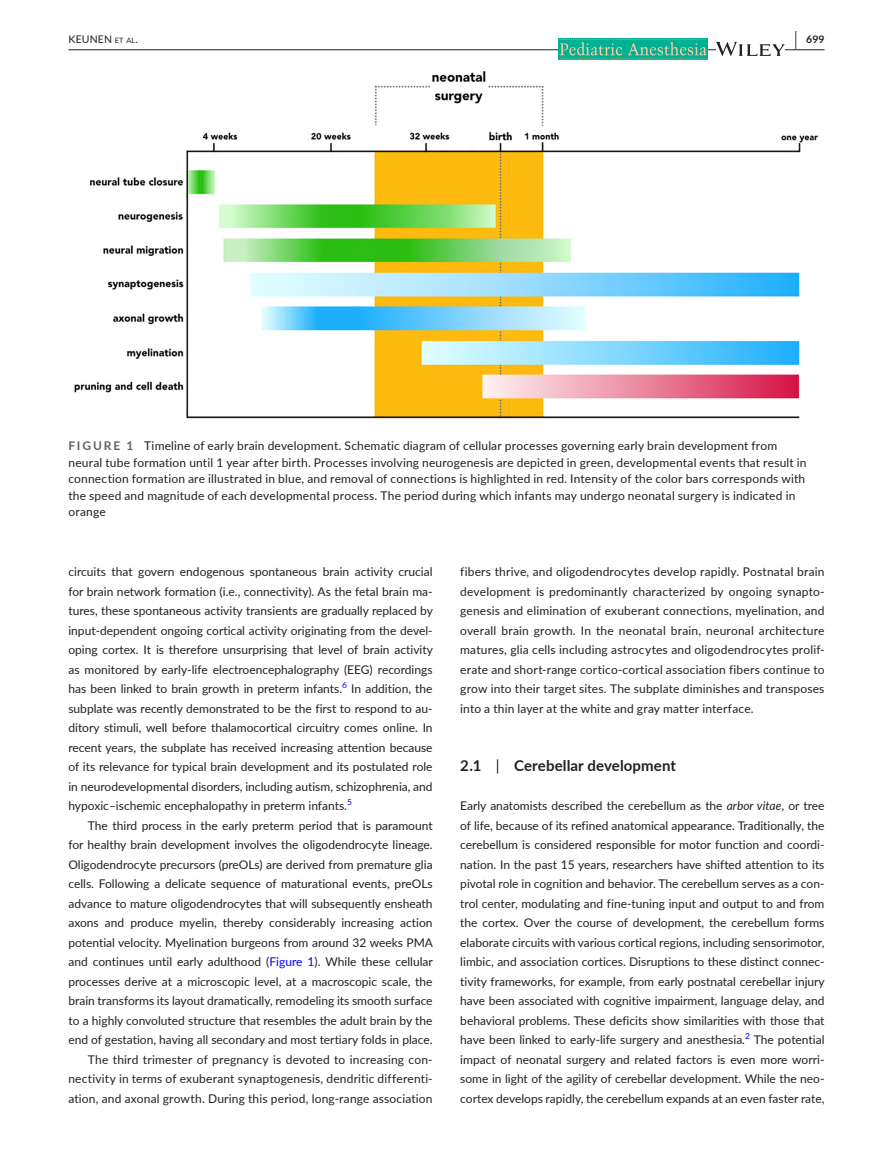
<style>
.page{position:relative;width:893px;height:1174px;background:#fff}
.page>*{position:absolute;margin:0;border:0;box-sizing:border-box;transform-origin:0 0}
.t1{font:700 15px "Lato";letter-spacing:.01em;color:#231f20}
.t2{font:12px/19.5px "Lato";color:#231f20;text-align:justify}
.t3{font:10.5px "Lato";letter-spacing:.015em;color:#231f20}
.t4{font:700 10.5px "Lato";color:#231f20}
.t5{font:8.4px "Lato";color:#00f}
.s1{font-size:7.35px}
.s2{font-size:19.5px}
.s3{font-weight:700;color:#636366}
.s4{color:#00f}
.s5{font-weight:400}
.s6{font-style:italic}
</style>
<div class="page">
<hr style="left:68px;top:49px;width:756px;height:1px;background:#231f20">
<img style="left:559px;top:39px;width:149px;height:20px">
<svg style="left:716px;top:42px;width:69px;height:14px"></svg>
<img style="left:74px;top:71px;width:745px;height:347px">
<p class="t3" style="left:68px;top:31px;width:71px">KEUNEN <span class="s1">et al</span>.</p>
<p class="t4" style="left:795px;top:31px;width:31px"><span class="s2">|</span> 699</p>
<p class="t2" style="left:68px;top:437px;width:740px;line-height:16.5px;text-align:left"><span class="s3">FIGURE 1</span> Timeline of early brain development. Schematic diagram of cellular processes governing early brain development from neural tube formation until 1 year after birth. Processes involving neurogenesis are depicted in green, developmental events that result in connection formation are illustrated in blue, and removal of connections is highlighted in red. Intensity of the color bars corresponds with the speed and magnitude of each developmental process. The period during which infants may undergo neonatal surgery is indicated in orange</p>
<p class="t2" style="left:68px;top:561px;width:366px">circuits that govern endogenous spontaneous brain activity crucial for brain network formation (i.e., connectivity). As the fetal brain ma&shy;tures, these spontaneous activity transients are gradually replaced by input-dependent ongoing cortical activity originating from the devel&shy;oping cortex. It is therefore unsurprising that level of brain activity as monitored by early-life electroencephalography (EEG) recordings has been linked to brain growth in preterm infants.</p>
<p class="t5" style="left:342px;top:679px;width:6px">6</p>
<p class="t2" style="left:68px;top:678px;width:366px;text-indent:283px">In addition, the subplate was recently demonstrated to be the first to respond to au&shy;ditory stimuli, well before thalamocortical circuitry comes online. In recent years, the subplate has received increasing attention because of its relevance for typical brain development and its postulated role in neurodevelopmental disorders, including autism, schizophrenia, and hypoxic–ischemic encephalopathy in preterm infants.</p>
<p class="t5" style="left:347px;top:796px;width:6px">5</p>
<p class="t2" style="left:68px;top:815px;width:366px;text-align:right">The third process in the early preterm period that is paramount<br>for healthy brain development involves the oligodendrocyte lineage.<br>Oligodendrocyte precursors (preOLs) are derived from premature glia cells. Following a delicate sequence of maturational events, preOLs advance to mature oligodendrocytes that will subsequently ensheath axons and produce myelin, thereby considerably increasing action potential velocity. Myelination burgeons from around 32 weeks PMA and continues until early adulthood (<span class="s4">Figure 1</span>). While these cellular processes derive at a microscopic level, at a macroscopic scale, the brain transforms its layout dramatically, remodeling its smooth surface to a highly convoluted structure that resembles the adult brain by the end of gestation, having all secondary and most tertiary folds in place.<br>The third trimester of pregnancy is devoted to increasing con&shy;nectivity in terms of exuberant synaptogenesis, dendritic differenti&shy;ation, and axonal growth. During this period, long-range association</p>
<p class="t2" style="left:460px;top:561px;width:366px">fibers thrive, and oligodendrocytes develop rapidly. Postnatal brain development is predominantly characterized by ongoing synapto&shy;genesis and elimination of exuberant connections, myelination, and overall brain growth. In the neonatal brain, neuronal architecture matures, glia cells including astrocytes and oligodendrocytes prolif&shy;erate and short-range cortico-cortical association fibers continue to grow into their target sites. The subplate diminishes and transposes into a thin layer at the white and gray matter interface.</p>
<p class="t1" style="left:460px;top:755px;width:217px">2.1 <span class="s5">|</span> Cerebellar development</p>
<p class="t2" style="left:460px;top:795px;width:366px">Early anatomists described the cerebellum as the <span class="s6">arbor vitae</span>, or tree of life, because of its refined anatomical appearance. Traditionally, the cerebellum is considered responsible for motor function and coordi&shy;nation. In the past 15 years, researchers have shifted attention to its pivotal role in cognition and behavior. The cerebellum serves as a con&shy;trol center, modulating and fine-tuning input and output to and from the cortex. Over the course of development, the cerebellum forms elaborate circuits with various cortical regions, including sensorimotor, limbic, and association cortices. Disruptions to these distinct connec&shy;tivity frameworks, for example, from early postnatal cerebellar injury have been associated with cognitive impairment, language delay, and behavioral problems. These deficits show similarities with those that have been linked to early-life surgery and anesthesia.<sup>2</sup> The potential impact of neonatal surgery and related factors is even more worri&shy;some in light of the agility of cerebellar development. While the neo&shy;cortex develops rapidly, the cerebellum expands at an even faster rate,</p>
</div>
